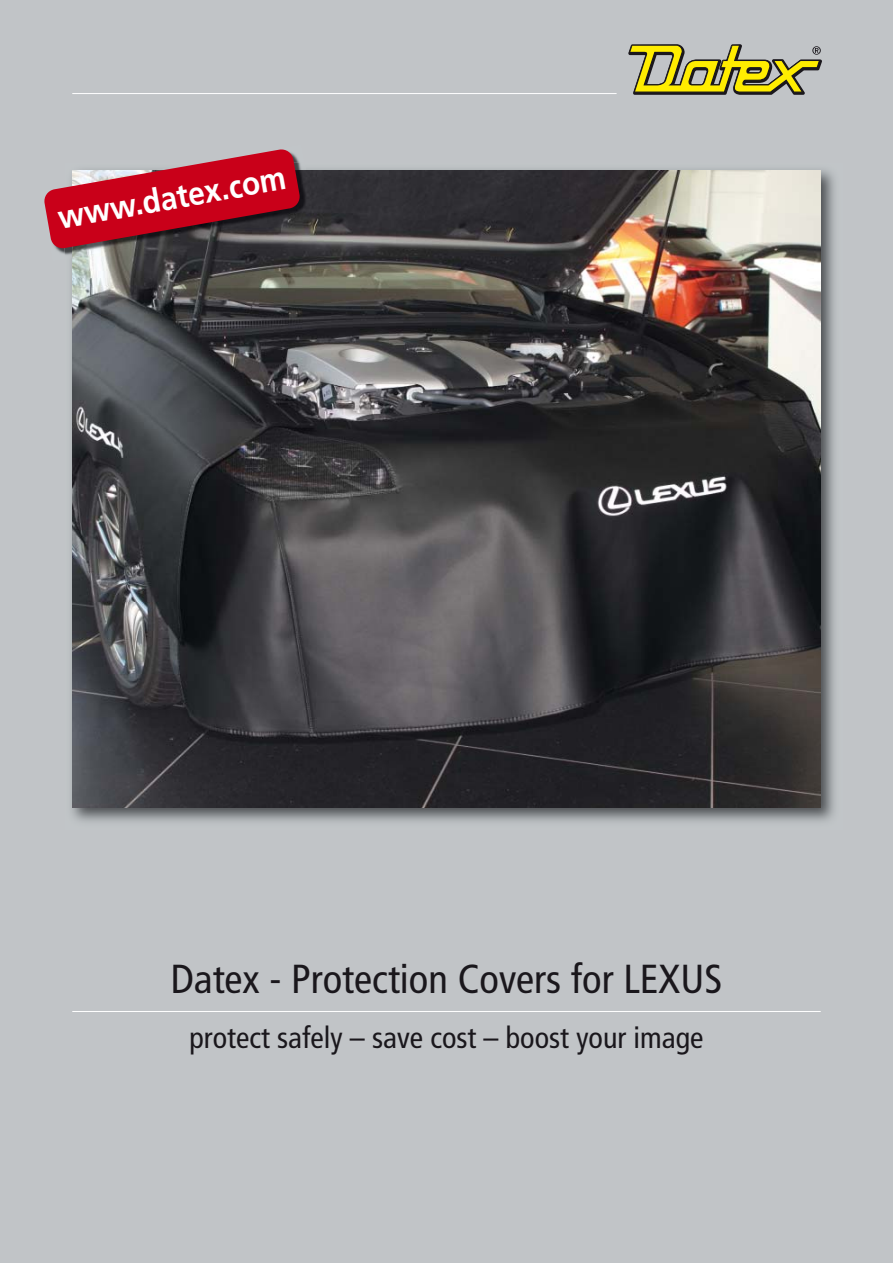
<style>
.page{position:relative;width:893px;height:1263px;background:#c1c4c7}
.page>*{position:absolute;margin:0;border:0;box-sizing:border-box;transform-origin:0 0}
.t1{font:condensed 40.5px "Frutiger";color:#1a171c}
.t2{font:700 33px "Frutiger";color:#fff;scale:.9 1}
.t3{font:condensed 30px "Frutiger";color:#1a171c}
</style>
<div class="page">
<hr style="left:72px;top:93px;width:545px;height:1px;background:#fff">
<svg style="left:628px;top:44px;width:194px;height:51px"></svg>
<hr style="left:72px;top:1011px;width:749px;height:1px;background:#fff">
<img style="left:71px;top:169px;width:764px;height:653px">
<img style="left:72px;top:170px;width:749px;height:638px">
<img style="left:56px;top:249px;width:9px;height:5px">
<img style="left:65px;top:249px;width:7px;height:10px">
<img style="left:72px;top:170px;width:242px;height:88px">
<svg style="left:44px;top:149px;width:257px;height:100px"></svg>
<p class="t2" style="left:56px;top:204px;width:258px;rotate:-10deg">www.datex.com</p>
<h1 class="t1" style="left:171px;top:962px;width:553px">Datex - Protection Covers for LEXUS</h1>
<p class="t3" style="left:189px;top:1026px;width:516px">protect safely – save cost – boost your image</p>
</div>
